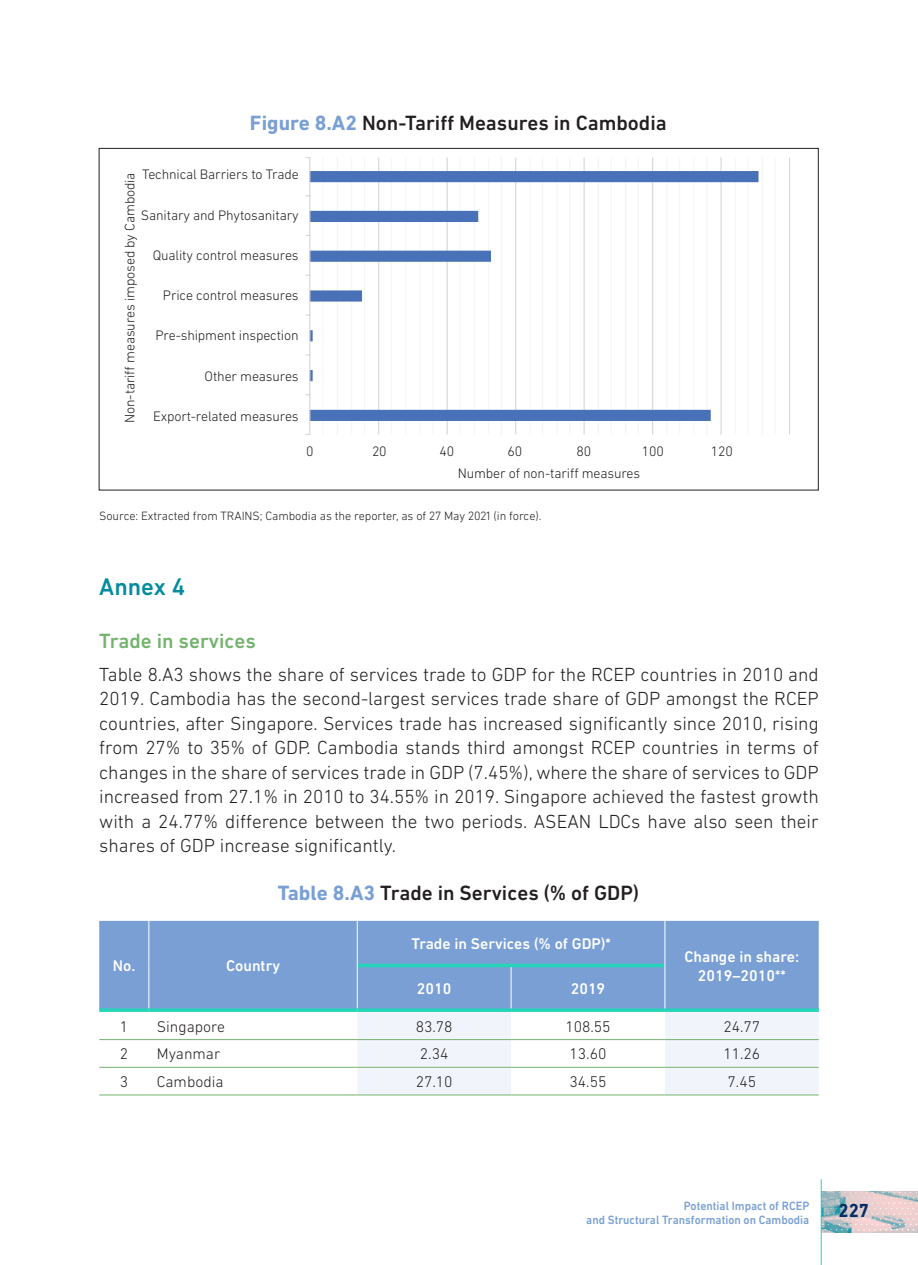
<style>
.page{position:relative;width:918px;height:1265px;background:#fff}
.page>*{position:absolute;margin:0;border:0;box-sizing:border-box;transform-origin:0 0}
.Chapter-OldPeop2{font:500 24.5px "DIN Next LT Pro";color:#028c9e}
.ASEAN_50_Table_Title{font:500 21px "DIN Next LT Pro";color:#231f20}
.Chapter-OldPeop2-2{font:500 21px "DIN Next LT Pro";color:#74b36e}
.Body_Text-OldPeop2nd{font:300 19.25px/24.5px "DIN Next LT Pro";color:#231f20;text-align:justify}
.t1{font:700 19.25px "DIN Next LT Pro";color:#062e65;scale:.95 1}
.Body_Text-OldPeop2nd-2{font:300 15.75px "DIN Next LT Pro";color:#231f20}
.t2{font:500 15.75px/19.2px "DIN Next LT Pro";color:#fff;text-align:center}
.Body_Text-OldPeop2nd-3{font:300 14px "DIN Next LT Pro";letter-spacing:-.01em;color:#231f20}
.TIM_2013_Figure_tabl{font:300 12.25px "DIN Next LT Pro";letter-spacing:-.005em;color:#231f20}
.t3{font:500 12.25px/14px "DIN Next LT Pro";color:#799fd4;text-align:right;scale:.95 1}
.s1{font-weight:700;color:#799fd4}
</style>
<div class="page">
<hr style="left:774px;top:158px;width:2px;height:276px;background:#f3f6f7">
<hr style="left:762px;top:158px;width:1px;height:276px;background:#f3f6f7">
<hr style="left:747px;top:158px;width:2px;height:276px;background:#f3f6f7">
<hr style="left:735px;top:158px;width:1px;height:276px;background:#f3f6f7">
<hr style="left:706px;top:158px;width:1px;height:276px;background:#f3f6f7">
<hr style="left:693px;top:158px;width:1px;height:276px;background:#f3f6f7">
<hr style="left:679px;top:158px;width:1px;height:276px;background:#f3f6f7">
<hr style="left:666px;top:158px;width:1px;height:276px;background:#f3f6f7">
<hr style="left:637px;top:158px;width:2px;height:276px;background:#f3f6f7">
<hr style="left:625px;top:158px;width:1px;height:276px;background:#f3f6f7">
<hr style="left:610px;top:158px;width:2px;height:276px;background:#f3f6f7">
<hr style="left:598px;top:158px;width:1px;height:276px;background:#f3f6f7">
<hr style="left:569px;top:158px;width:1px;height:276px;background:#f3f6f7">
<hr style="left:556px;top:158px;width:1px;height:276px;background:#f3f6f7">
<hr style="left:542px;top:158px;width:1px;height:276px;background:#f3f6f7">
<hr style="left:529px;top:158px;width:1px;height:276px;background:#f3f6f7">
<hr style="left:501px;top:158px;width:1px;height:276px;background:#f3f6f7">
<hr style="left:488px;top:158px;width:1px;height:276px;background:#f3f6f7">
<hr style="left:474px;top:158px;width:1px;height:276px;background:#f3f6f7">
<hr style="left:459px;top:158px;width:1px;height:276px;background:#f3f6f7">
<hr style="left:432px;top:158px;width:1px;height:276px;background:#f3f6f7">
<hr style="left:419px;top:158px;width:2px;height:276px;background:#f3f6f7">
<hr style="left:405px;top:158px;width:1px;height:276px;background:#f3f6f7">
<hr style="left:391px;top:158px;width:1px;height:276px;background:#f3f6f7">
<hr style="left:364px;top:158px;width:1px;height:276px;background:#f3f6f7">
<hr style="left:351px;top:158px;width:1px;height:276px;background:#f3f6f7">
<hr style="left:337px;top:158px;width:1px;height:276px;background:#f3f6f7">
<hr style="left:322px;top:158px;width:2px;height:276px;background:#f3f6f7">
<hr style="left:789px;top:158px;width:1px;height:276px;background:#d8d9d8">
<hr style="left:720px;top:158px;width:1px;height:276px;background:#d8d9d8">
<hr style="left:652px;top:158px;width:1px;height:276px;background:#d8d9d8">
<hr style="left:583px;top:158px;width:2px;height:276px;background:#d8d9d8">
<hr style="left:515px;top:158px;width:1px;height:276px;background:#d8d9d8">
<hr style="left:446px;top:158px;width:2px;height:276px;background:#d8d9d8">
<hr style="left:378px;top:158px;width:1px;height:276px;background:#d8d9d8">
<svg style="left:310px;top:171px;width:448px;height:250px"></svg>
<hr style="left:309px;top:158px;width:1px;height:276px;background:#d8d9d8">
<div style="left:99px;top:921px;width:720px;height:87px;background:#799fd4"></div>
<svg style="left:357px;top:1012px;width:462px;height:83px"></svg>
<hr style="left:358px;top:964px;width:153px;height:3px;background:#26d4ba">
<hr style="left:511px;top:964px;width:153px;height:3px;background:#26d4ba">
<svg style="left:99px;top:1008px;width:50px;height:4px"></svg>
<svg style="left:149px;top:1008px;width:208px;height:4px"></svg>
<svg style="left:357px;top:1008px;width:154px;height:4px"></svg>
<svg style="left:511px;top:1008px;width:154px;height:4px"></svg>
<svg style="left:665px;top:1008px;width:154px;height:4px"></svg>
<hr style="left:148px;top:921px;width:1px;height:44px;background:#fff">
<hr style="left:357px;top:921px;width:1px;height:44px;background:#fff">
<hr style="left:664px;top:921px;width:1px;height:44px;background:#fff">
<hr style="left:148px;top:965px;width:1px;height:43px;background:#fff">
<hr style="left:357px;top:965px;width:1px;height:43px;background:#fff">
<hr style="left:511px;top:967px;width:1px;height:41px;background:#fff">
<hr style="left:664px;top:965px;width:1px;height:43px;background:#fff">
<hr style="left:99px;top:1039px;width:50px;height:1px;background:#74b36e">
<hr style="left:149px;top:1039px;width:208px;height:1px;background:#74b36e">
<hr style="left:357px;top:1039px;width:154px;height:1px;background:#74b36e">
<hr style="left:511px;top:1039px;width:154px;height:1px;background:#74b36e">
<hr style="left:665px;top:1039px;width:154px;height:1px;background:#74b36e">
<hr style="left:99px;top:1067px;width:50px;height:1px;background:#74b36e">
<hr style="left:149px;top:1067px;width:208px;height:1px;background:#74b36e">
<hr style="left:357px;top:1067px;width:154px;height:1px;background:#74b36e">
<hr style="left:511px;top:1067px;width:154px;height:1px;background:#74b36e">
<hr style="left:665px;top:1067px;width:154px;height:1px;background:#74b36e">
<hr style="left:99px;top:1095px;width:50px;height:1px;background:#74b36e">
<hr style="left:149px;top:1095px;width:208px;height:1px;background:#74b36e">
<hr style="left:357px;top:1095px;width:154px;height:1px;background:#74b36e">
<hr style="left:511px;top:1095px;width:154px;height:1px;background:#74b36e">
<hr style="left:665px;top:1095px;width:154px;height:1px;background:#74b36e">
<img style="left:822px;top:1191px;width:96px;height:42px">
<hr style="left:821px;top:1179px;width:1px;height:86px;background:#26d4ba">
<p class="ASEAN_50_Table_Title" style="left:250px;top:111px;width:418px"><span class="s1">Figure 8.A2</span> Non-Tariff Measures in Cambodia</p>
<p class="Body_Text-OldPeop2nd-3" style="left:142px;top:167px;width:158px">Technical Barriers to Trade</p>
<p class="Body_Text-OldPeop2nd-3" style="left:141px;top:207px;width:159px">Sanitary and Phytosanitary</p>
<p class="Body_Text-OldPeop2nd-3" style="left:153px;top:247px;width:147px">Quality control measures</p>
<p class="Body_Text-OldPeop2nd-3" style="left:163px;top:287px;width:137px">Price control measures</p>
<p class="Body_Text-OldPeop2nd-3" style="left:156px;top:328px;width:145px">Pre-shipment inspection</p>
<p class="Body_Text-OldPeop2nd-3" style="left:205px;top:368px;width:96px">Other measures</p>
<p class="Body_Text-OldPeop2nd-3" style="left:122px;top:423px;width:252px;rotate:-90deg">Non-tariff measures imposed by Cambodia</p>
<p class="Body_Text-OldPeop2nd-3" style="left:153px;top:408px;width:147px">Export-related measures</p>
<p class="Body_Text-OldPeop2nd-3" style="left:306px;top:444px;width:9px">0</p>
<p class="Body_Text-OldPeop2nd-3" style="left:372px;top:444px;width:16px">20</p>
<p class="Body_Text-OldPeop2nd-3" style="left:439px;top:444px;width:16px">40</p>
<p class="Body_Text-OldPeop2nd-3" style="left:507px;top:444px;width:16px">60</p>
<p class="Body_Text-OldPeop2nd-3" style="left:576px;top:444px;width:16px">80</p>
<p class="Body_Text-OldPeop2nd-3" style="left:642px;top:444px;width:24px">100</p>
<p class="Body_Text-OldPeop2nd-3" style="left:711px;top:444px;width:24px">120</p>
<p class="Body_Text-OldPeop2nd-3" style="left:458px;top:465px;width:184px">Number of non-tariff measures</p>
<p class="TIM_2013_Figure_tabl" style="left:99px;top:508px;width:444px">Source: Extracted from TRAINS; Cambodia as the reporter, as of 27 May 2021 (in force).</p>
<p class="Chapter-OldPeop2" style="left:99px;top:572px;width:87px">Annex 4</p>
<p class="Chapter-OldPeop2-2" style="left:99px;top:629px;width:158px">Trade in services</p>
<p class="Body_Text-OldPeop2nd" style="left:99px;top:662px;width:721px">Table 8.A3 shows the share of services trade to GDP for the RCEP countries in 2010 and 2019. Cambodia has the second-largest services trade share of GDP amongst the RCEP countries, after Singapore. Services trade has increased significantly since 2010, rising from 27% to 35% of GDP. Cambodia stands third amongst RCEP countries in terms of changes in the share of services trade in GDP (7.45%), where the share of services to GDP increased from 27.1% in 2010 to 34.55% in 2019. Singapore achieved the fastest growth with a 24.77% difference between the two periods. ASEAN LDCs have also seen their shares of GDP increase significantly.</p>
<p class="ASEAN_50_Table_Title" style="left:278px;top:881px;width:363px"><span class="s1">Table 8.A3</span> Trade in Services (% of GDP)</p>
<p class="t2" style="left:113px;top:956px;width:24px">No.</p>
<p class="t2" style="left:226px;top:956px;width:55px">Country</p>
<p class="t2" style="left:411px;top:934px;width:201px">Trade in Services (% of GDP)*</p>
<p class="t2" style="left:417px;top:979px;width:36px">2010</p>
<p class="t2" style="left:571px;top:979px;width:36px">2019</p>
<p class="t2" style="left:684px;top:947px;width:116px">Change in share:<br>2019–2010**</p>
<p class="Body_Text-OldPeop2nd-2" style="left:120px;top:1017px;width:10px">1</p>
<p class="Body_Text-OldPeop2nd-2" style="left:157px;top:1017px;width:70px">Singapore</p>
<p class="Body_Text-OldPeop2nd-2" style="left:416px;top:1017px;width:38px">83.78</p>
<p class="Body_Text-OldPeop2nd-2" style="left:565px;top:1017px;width:47px">108.55</p>
<p class="Body_Text-OldPeop2nd-2" style="left:723px;top:1017px;width:38px">24.77</p>
<p class="Body_Text-OldPeop2nd-2" style="left:120px;top:1045px;width:10px">2</p>
<p class="Body_Text-OldPeop2nd-2" style="left:157px;top:1045px;width:65px">Myanmar</p>
<p class="Body_Text-OldPeop2nd-2" style="left:420px;top:1045px;width:30px">2.34</p>
<p class="Body_Text-OldPeop2nd-2" style="left:569px;top:1045px;width:38px">13.60</p>
<p class="Body_Text-OldPeop2nd-2" style="left:723px;top:1045px;width:38px">11.26</p>
<p class="Body_Text-OldPeop2nd-2" style="left:120px;top:1073px;width:10px">3</p>
<p class="Body_Text-OldPeop2nd-2" style="left:157px;top:1073px;width:68px">Cambodia</p>
<p class="Body_Text-OldPeop2nd-2" style="left:416px;top:1073px;width:38px">27.10</p>
<p class="Body_Text-OldPeop2nd-2" style="left:569px;top:1073px;width:38px">34.55</p>
<p class="Body_Text-OldPeop2nd-2" style="left:727px;top:1073px;width:30px">7.45</p>
<p class="t3" style="left:586px;top:1199px;width:236px">Potential Impact of RCEP<br>and Structural Transformation on Cambodia</p>
<p class="t1" style="left:838px;top:1199px;width:34px">227</p>
</div>
